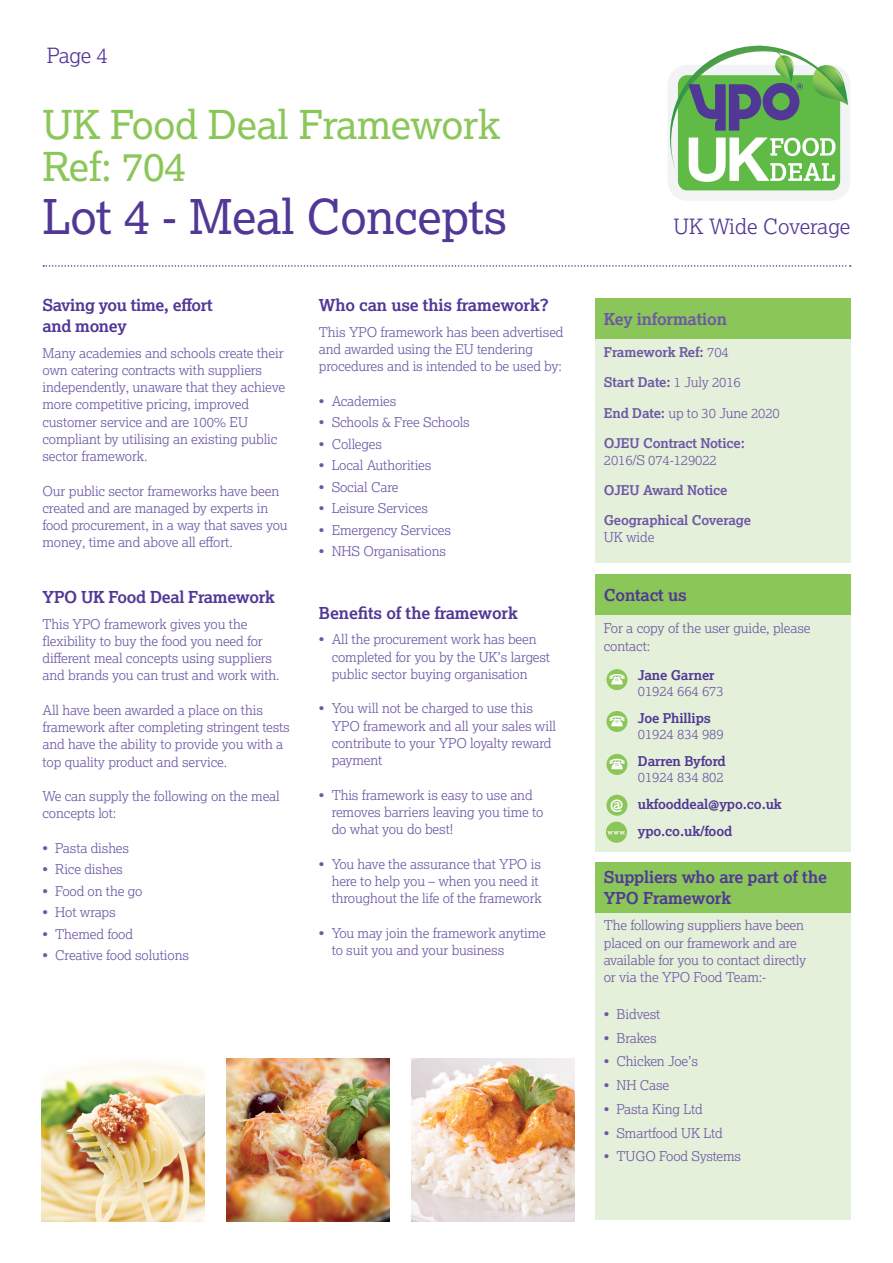
<style>
.page{position:relative;width:893px;height:1263px;background:#fff}
.page>*{position:absolute;margin:0;border:0;box-sizing:border-box;transform-origin:0 0}
.t1{font:700 60.6px "Helvetica Neue";color:#fff}
.t2{font:48px "Lexia";letter-spacing:-.01em;color:#513896}
.t3{font:39.9px/42.6px "Lexia";letter-spacing:-.01em;color:#8bc659}
.t4{font:300 21.15px "Lexia";color:#513896}
.t5{font:300 21px "Lexia";color:#513896}
.t6{font:700 16.5px/21px "Lexia";letter-spacing:-.01em;color:#513896}
.t7{font:700 16.5px "Lexia";letter-spacing:-.01em;color:#6e58a5}
.t8{font:700 16.35px "Lexia";color:#fff}
.t9{font:300 13.5px/17.2px "Lexia";letter-spacing:-.01em;color:#6e58a5}
.t10{font:700 13.5px "Lexia";letter-spacing:-.01em;color:#6e58a5}
.t11{font:700 13.5px/26.8px "Lexia";letter-spacing:-.01em;color:#513896}
.s1{font-weight:300}
.s2{font-weight:700}
</style>
<div class="page">
<svg style="left:43px;top:265px;width:808px;height:2px"></svg>
<div style="left:595px;top:912px;width:255px;height:308px;background:#e5f0da"></div>
<div style="left:595px;top:862px;width:255px;height:51px;background:#8bc659"></div>
<div style="left:668px;top:65px;width:182px;height:136px;background:#f2f3f4;border-radius:20px"></div>
<div style="left:678px;top:75px;width:162px;height:115px;background:#60bb46;border-radius:9px"></div>
<svg style="left:670px;top:45px;width:178px;height:136px"></svg>
<img style="left:42px;top:1061px;width:163px;height:160px">
<img style="left:226px;top:1058px;width:163px;height:163px">
<img style="left:411px;top:1058px;width:163px;height:163px">
<div style="left:595px;top:339px;width:255px;height:223px;background:#e5f0da"></div>
<div style="left:595px;top:298px;width:255px;height:41px;background:#8bc659"></div>
<div style="left:595px;top:615px;width:255px;height:236px;background:#e5f0da"></div>
<div style="left:595px;top:574px;width:255px;height:41px;background:#8bc659"></div>
<svg style="left:606px;top:669px;width:21px;height:21px"></svg>
<svg style="left:609px;top:674px;width:16px;height:10px"></svg>
<svg style="left:606px;top:711px;width:21px;height:21px"></svg>
<svg style="left:609px;top:716px;width:16px;height:10px"></svg>
<svg style="left:606px;top:754px;width:21px;height:21px"></svg>
<svg style="left:609px;top:759px;width:16px;height:10px"></svg>
<div style="left:606px;top:795px;width:21px;height:21px;background:#8bc659;border-radius:50%"></div>
<svg style="left:606px;top:822px;width:21px;height:21px"></svg>
<h3 class="t5" style="left:47px;top:42px;width:62px">Page 4</h3>
<h3 class="t3" style="left:43px;top:102px;width:459px">UK Food Deal Framework<br>Ref: 704</h3>
<h2 class="t2" style="left:43px;top:187px;width:466px">Lot 4 - Meal Concepts</h2>
<p class="t6" style="left:43px;top:294px;width:172px">Saving you time, effort and money</p>
<p class="t9" style="left:43px;top:344px;width:244px">Many academies and schools create their own catering contracts with suppliers independently, unaware that they achieve more competitive pricing, improved customer service and are 100% EU compliant by utilising an existing public sector framework.</p>
<p class="t9" style="left:43px;top:482px;width:247px">Our public sector frameworks have been created and are managed by experts in food procurement, in a way that saves you money, time and above all effort.</p>
<p class="t6" style="left:319px;top:294px;width:232px">Who can use this framework?</p>
<p class="t9" style="left:319px;top:323px;width:246px">This YPO framework has been advertised and awarded using the EU tendering procedures and is intended to be used by:</p>
<p class="t9" style="left:319px;top:392px;width:79px">• Academies</p>
<p class="t9" style="left:319px;top:413px;width:152px">• Schools &amp; Free Schools</p>
<p class="t9" style="left:319px;top:435px;width:65px">• Colleges</p>
<p class="t9" style="left:319px;top:456px;width:114px">• Local Authorities</p>
<p class="t9" style="left:319px;top:478px;width:81px">• Social Care</p>
<p class="t9" style="left:319px;top:499px;width:111px">• Leisure Services</p>
<p class="t9" style="left:319px;top:521px;width:134px">• Emergency Services</p>
<p class="t9" style="left:319px;top:542px;width:129px">• NHS Organisations</p>
<h1 class="t1" style="left:685px;top:122px;width:86px">UK</h1>
<h3 class="t4" style="left:673px;top:213px;width:179px">UK Wide Coverage</h3>
<p class="t7" style="left:604px;top:308px;width:125px">Key information</p>
<p class="t10" style="left:604px;top:344px;width:127px">Framework Ref: <span class="s1">704</span></p>
<p class="t10" style="left:604px;top:374px;width:139px">Start Date: <span class="s1">1 July 2016</span></p>
<p class="t9" style="left:604px;top:404px;width:178px"><span class="s2">End Date:</span> up to 30 June 2020</p>
<p class="t10" style="left:604px;top:434px;width:143px">OJEU Contract Notice:</p>
<p class="t9" style="left:604px;top:451px;width:115px">2016/S 074-129022</p>
<p class="t10" style="left:604px;top:481px;width:125px">OJEU Award Notice</p>
<p class="t10" style="left:604px;top:511px;width:149px">Geographical Coverage</p>
<p class="t9" style="left:604px;top:528px;width:52px">UK wide</p>
<p class="t6" style="left:43px;top:586px;width:234px">YPO UK Food Deal Framework</p>
<p class="t9" style="left:43px;top:615px;width:239px">This YPO framework gives you the flexibility to buy the food you need for different meal concepts using suppliers and brands you can trust and work with.</p>
<p class="t9" style="left:43px;top:701px;width:249px">All have been awarded a place on this framework after completing stringent tests and have the ability to provide you with a top quality product and service.</p>
<p class="t9" style="left:43px;top:787px;width:239px">We can supply the following on the meal concepts lot:</p>
<p class="t9" style="left:43px;top:839px;width:88px">• Pasta dishes</p>
<p class="t9" style="left:43px;top:860px;width:82px">• Rice dishes</p>
<p class="t9" style="left:43px;top:882px;width:101px">• Food on the go</p>
<p class="t9" style="left:43px;top:903px;width:75px">• Hot wraps</p>
<p class="t9" style="left:43px;top:925px;width:92px">• Themed food</p>
<p class="t9" style="left:43px;top:946px;width:148px">• Creative food solutions</p>
<p class="t6" style="left:604px;top:584px;width:84px">Contact us</p>
<p class="t6" style="left:319px;top:602px;width:200px">Benefits of the framework</p>
<p class="t9" style="left:332px;top:630px;width:220px;text-indent:-13px">• All the procurement work has been completed for you by the UK’s largest public sector buying organisation</p>
<p class="t9" style="left:332px;top:699px;width:226px;text-indent:-13px">• You will not be charged to use this<br>YPO framework and all your sales will contribute to your YPO loyalty reward payment</p>
<p class="t9" style="left:332px;top:786px;width:213px;text-indent:-13px">• This framework is easy to use and removes barriers leaving you time to do what you do best!</p>
<p class="t9" style="left:332px;top:855px;width:212px;text-indent:-13px">• You have the assurance that YPO is here to help you – when you need it throughout the life of the framework</p>
<p class="t9" style="left:332px;top:924px;width:216px;text-indent:-13px">• You may join the framework anytime to suit you and your business</p>
<p class="t9" style="left:604px;top:916px;width:204px">The following suppliers have been placed on our framework and are available for you to contact directly or via the YPO Food Team:-</p>
<p class="t9" style="left:604px;top:1005px;width:58px">• Bidvest</p>
<p class="t9" style="left:604px;top:1029px;width:54px">• Brakes</p>
<p class="t9" style="left:604px;top:1052px;width:96px">• Chicken Joe’s</p>
<p class="t9" style="left:604px;top:1076px;width:67px">• NH Case</p>
<p class="t9" style="left:604px;top:1100px;width:100px">• Pasta King Ltd</p>
<p class="t9" style="left:604px;top:1124px;width:121px">• Smartfood UK Ltd</p>
<p class="t9" style="left:604px;top:1147px;width:139px">• TUGO Food Systems</p>
<p class="t9" style="left:604px;top:619px;width:208px">For a copy of the user guide, please contact:</p>
<p class="t11" style="left:638px;top:661px;width:78px">Jane Garner</p>
<p class="t9" style="left:638px;top:682px;width:87px">01924 664 673</p>
<p class="t11" style="left:638px;top:704px;width:75px">Joe Phillips</p>
<p class="t9" style="left:638px;top:725px;width:87px">01924 834 989</p>
<p class="t11" style="left:638px;top:747px;width:89px">Darren Byford</p>
<p class="t9" style="left:638px;top:768px;width:87px">01924 834 802</p>
<p class="t11" style="left:638px;top:790px;width:145px">ukfooddeal@ypo.co.uk ypo.co.uk/food</p>
<p class="t8" style="left:610px;top:793px;width:15px">@</p>
<p class="t6" style="left:604px;top:866px;width:225px">Suppliers who are part of the<br>YPO Framework</p>
</div>
